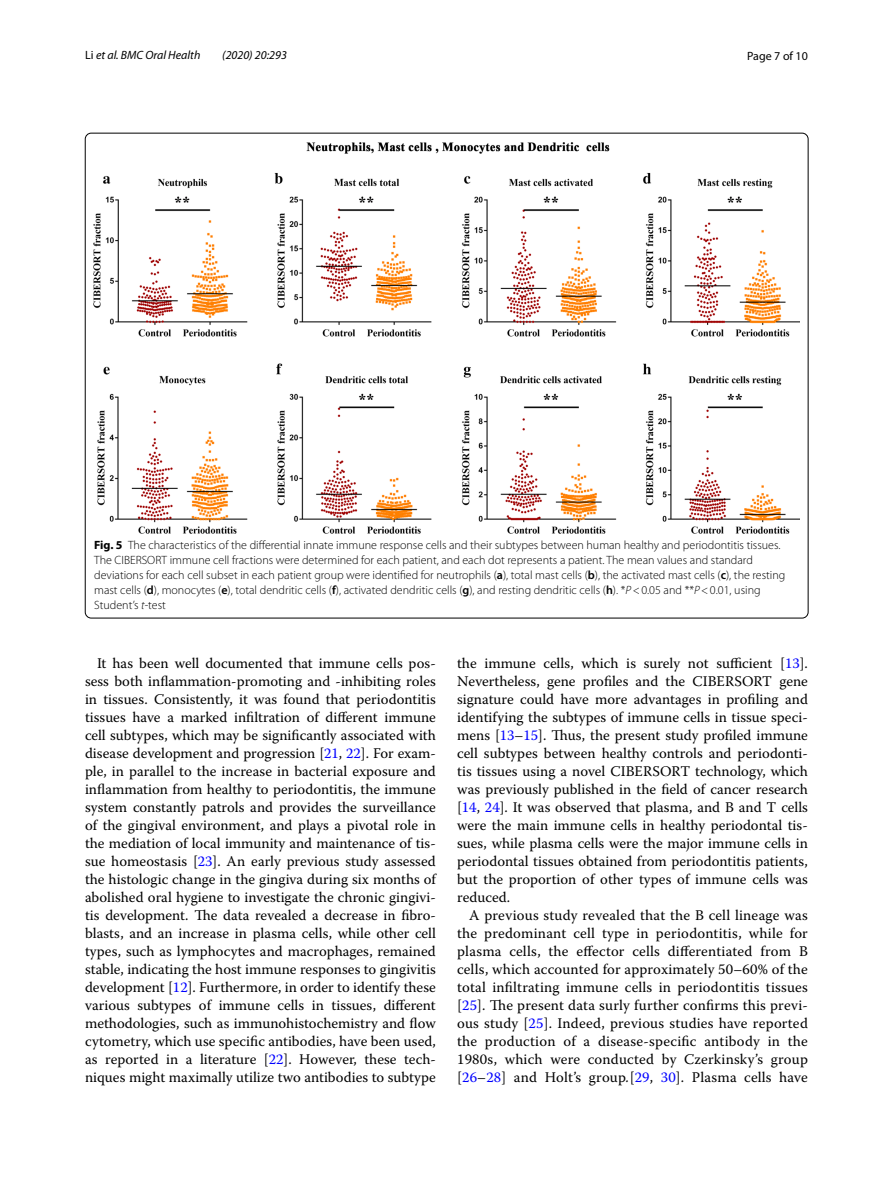
<style>
.page{position:relative;width:893px;height:1187px;background:#fff}
.page>*{position:absolute;margin:0;border:0;box-sizing:border-box;transform-origin:0 0}
.t1{font:14.7px/18px "Warnock Pro";color:#000;text-align:justify}
.t2{font:300 12px/15px "Myriad Pro";color:#000}
.t3{font:italic 12px "Myriad Pro";color:#000}
.t4{font:12px "Myriad Pro";color:#000}
.s1{font-style:normal}
.s2{font-weight:700}
.s3{font-weight:600}
.s4{font-style:italic}
.s5{color:#00f}
</style>
<div class="page">
<img style="left:94px;top:142px;width:706px;height:392px">
<p class="t3" style="left:85px;top:48px;width:117px"><span class="s1">Li</span> et al. BMC Oral Health</p>
<p class="t3" style="left:222px;top:48px;width:66px">(2020) 20:293</p>
<p class="t4" style="left:747px;top:48px;width:62px">Page 7 of 10</p>
<p class="t2" style="left:94px;top:537px;width:693px"><span class="s2">Fig. 5</span> The characteristics of the differential innate immune response cells and their subtypes between human healthy and periodontitis tissues.<br>The CIBERSORT immune cell fractions were determined for each patient, and each dot represents a patient. The mean values and standard deviations for each cell subset in each patient group were identified for neutrophils (<span class="s3">a</span>), total mast cells (<span class="s3">b</span>), the activated mast cells (<span class="s3">c</span>), the resting mast cells (<span class="s3">d</span>), monocytes (<span class="s3">e</span>), total dendritic cells (<span class="s3">f</span>), activated dendritic cells (<span class="s3">g</span>), and resting dendritic cells (<span class="s3">h</span>). *<span class="s4">P</span>&lt;0.05 and **<span class="s4">P</span>&lt;0.01, using Student’s <span class="s4">t</span>-test</p>
<p class="t1" style="left:85px;top:654px;width:352px;text-indent:12px">It has been well documented that immune cells pos&shy;sess both inflammation-promoting and -inhibiting roles in tissues. Consistently, it was found that periodontitis tissues have a marked infiltration of different immune cell subtypes, which may be significantly associated with disease development and progression [<span class="s5">21</span>, <span class="s5">22</span>]. For exam&shy;ple, in parallel to the increase in bacterial exposure and inflammation from healthy to periodontitis, the immune system constantly patrols and provides the surveillance of the gingival environment, and plays a pivotal role in the mediation of local immunity and maintenance of tis&shy;sue homeostasis [<span class="s5">23</span>]. An early previous study assessed the histologic change in the gingiva during six months of abolished oral hygiene to investigate the chronic gingivi&shy;tis development. The data revealed a decrease in fibro&shy;blasts, and an increase in plasma cells, while other cell types, such as lymphocytes and macrophages, remained stable, indicating the host immune responses to gingivitis development [<span class="s5">12</span>]. Furthermore, in order to identify these various subtypes of immune cells in tissues, different methodologies, such as immunohistochemistry and flow cytometry, which use specific antibodies, have been used, as reported in a literature [<span class="s5">22</span>]. However, these tech&shy;niques might maximally utilize two antibodies to subtype</p>
<p class="t1" style="left:457px;top:654px;width:352px">the immune cells, which is surely not sufficient [<span class="s5">13</span>].<br>Nevertheless, gene profiles and the CIBERSORT gene signature could have more advantages in profiling and identifying the subtypes of immune cells in tissue speci&shy;mens [<span class="s5">13</span>–<span class="s5">15</span>]. Thus, the present study profiled immune cell subtypes between healthy controls and periodonti&shy;tis tissues using a novel CIBERSORT technology, which was previously published in the field of cancer research [<span class="s5">14</span>, <span class="s5">24</span>]. It was observed that plasma, and B and T cells were the main immune cells in healthy periodontal tis&shy;sues, while plasma cells were the major immune cells in periodontal tissues obtained from periodontitis patients, but the proportion of other types of immune cells was reduced.</p>
<p class="t1" style="left:457px;top:906px;width:352px;text-indent:12px">A previous study revealed that the B cell lineage was the predominant cell type in periodontitis, while for plasma cells, the effector cells differentiated from B cells, which accounted for approximately 50–60% of the total infiltrating immune cells in periodontitis tissues [<span class="s5">25</span>]. The present data surly further confirms this previ&shy;ous study [<span class="s5">25</span>]. Indeed, previous studies have reported the production of a disease-specific antibody in the 1980s, which were conducted by Czerkinsky’s group [<span class="s5">26</span>–<span class="s5">28</span>] and Holt’s group<span class="s4">.</span>[<span class="s5">29</span>, <span class="s5">30</span>]. Plasma cells have</p>
</div>
